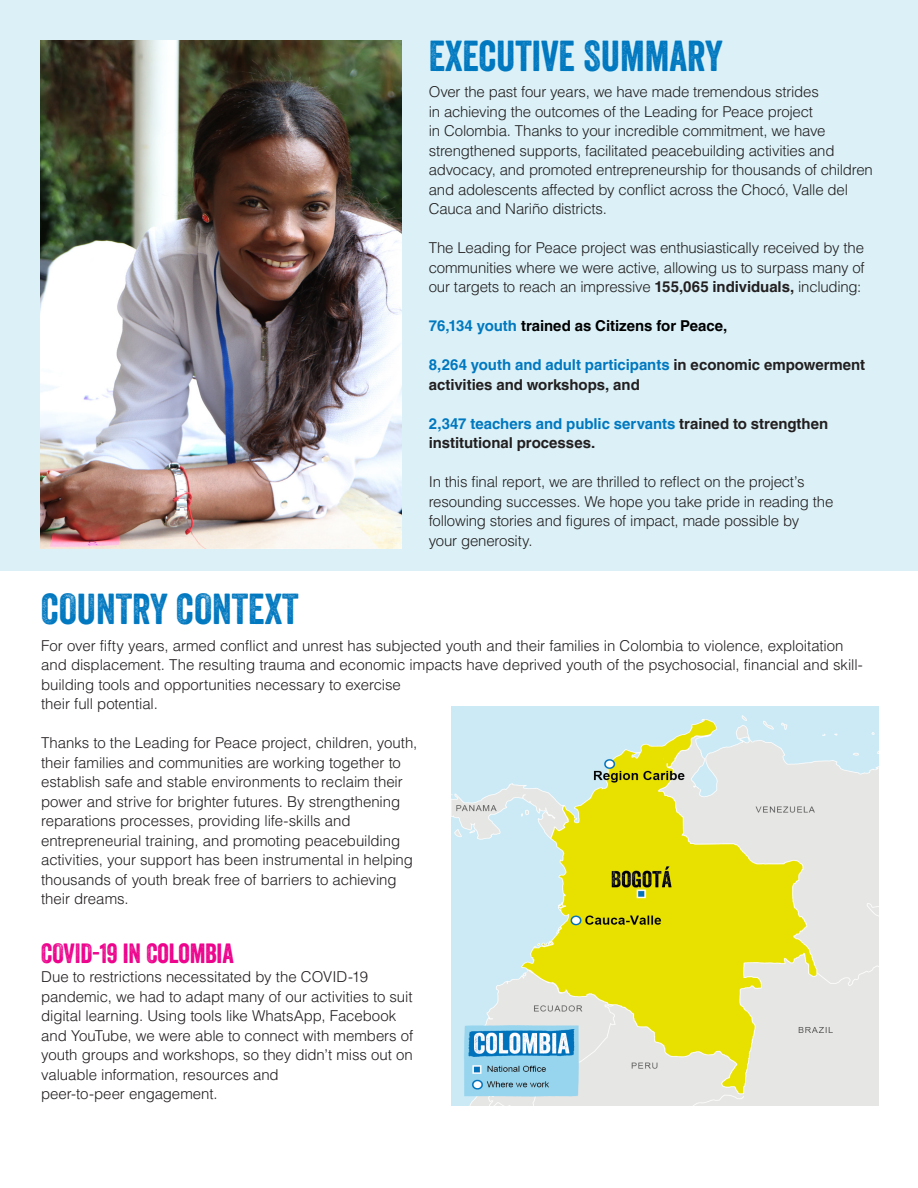
<style>
.page{position:relative;width:918px;height:1188px;background:#fff}
.page>*{position:absolute;margin:0;border:0;box-sizing:border-box;transform-origin:0 0}
.section_headers{font:42px "Veneer";color:#0078c0}
.body_copy{font:27px "Veneer";letter-spacing:-.005em;color:#ed028c}
.body_copy-2{font:300 15px/19.5px "Helvetica LT Pro";letter-spacing:-.01em;color:#231f20}
.body_copy-3{font:700 15px/19.5px "Helvetica LT Pro";letter-spacing:-.005em;color:#231f20}
.body_copy-4{font:700 15px "Helvetica LT Pro";letter-spacing:-.005em;color:#000}
.s1{font-weight:700}
.s2{color:#0078c0}
</style>
<div class="page">
<div style="left:0;top:0;width:918px;height:570px;background:#dbf1f7"></div>
<img style="left:40px;top:40px;width:362px;height:508px">
<img style="left:451px;top:707px;width:427px;height:398px">
<p class="section_headers" style="left:429px;top:30px;width:296px">EXECUTIVE SUMMARY</p>
<p class="body_copy-2" style="left:429px;top:82px;width:446px">Over the past four years, we have made tremendous strides<br>in achieving the outcomes of the Leading for Peace project<br>in Colombia. Thanks to your incredible commitment, we have strengthened supports, facilitated peacebuilding activities and advocacy, and promoted entrepreneurship for thousands of children and adolescents affected by conflict across the Chocó, Valle del Cauca and Nariño districts.</p>
<p class="body_copy-2" style="left:429px;top:238px;width:437px;text-align:justify">The Leading for Peace project was enthusiastically received by the communities where we were active, allowing us to surpass many of our targets to reach an impressive <span class="s1">155,065 individuals,</span> including:</p>
<p class="body_copy-4" style="left:429px;top:317px;width:300px"><span class="s2">76,134 youth</span> trained as Citizens for Peace,</p>
<p class="body_copy-3" style="left:429px;top:355px;width:438px"><span class="s2">8,264 youth and adult participants</span> in economic empowerment activities and workshops, and</p>
<p class="body_copy-3" style="left:429px;top:414px;width:401px"><span class="s2">2,347 teachers and public servants</span> trained to strengthen institutional processes.</p>
<p class="body_copy-2" style="left:429px;top:472px;width:406px">In this final report, we are thrilled to reflect on the project’s resounding successes. We hope you take pride in reading the following stories and figures of impact, made possible by</p>
<p class="body_copy-2" style="left:429px;top:530px;width:105px">your generosity.</p>
<p class="section_headers" style="left:41px;top:584px;width:259px">COUNTRY CONTEXT</p>
<p class="body_copy-2" style="left:41px;top:635px;width:823px">For over fifty years, armed conflict and unrest has subjected youth and their families in Colombia to violence, exploitation and displacement. The resulting trauma and economic impacts have deprived youth of the psychosocial, financial and skill&shy;building tools and opportunities necessary to exercise<br>their full potential.</p>
<p class="body_copy-2" style="left:41px;top:733px;width:378px">Thanks to the Leading for Peace project, children, youth, their families and communities are working together to establish safe and stable environments to reclaim their power and strive for brighter futures. By strengthening reparations processes, providing life-skills and entrepreneurial training, and promoting peacebuilding activities, your support has been instrumental in helping thousands of youth break free of barriers to achieving</p>
<p class="body_copy-2" style="left:41px;top:889px;width:89px">their dreams.</p>
<p class="body_copy" style="left:41px;top:936px;width:194px">COVID-19 IN COLOMBIA</p>
<p class="body_copy-2" style="left:41px;top:967px;width:374px">Due to restrictions necessitated by the COVID-19 pandemic, we had to adapt many of our activities to suit digital learning. Using tools like WhatsApp, Facebook and YouTube, we were able to connect with members of youth groups and workshops, so they didn’t miss out on valuable information, resources and</p>
<p class="body_copy-2" style="left:41px;top:1084px;width:178px">peer-to-peer engagement.</p>
</div>
